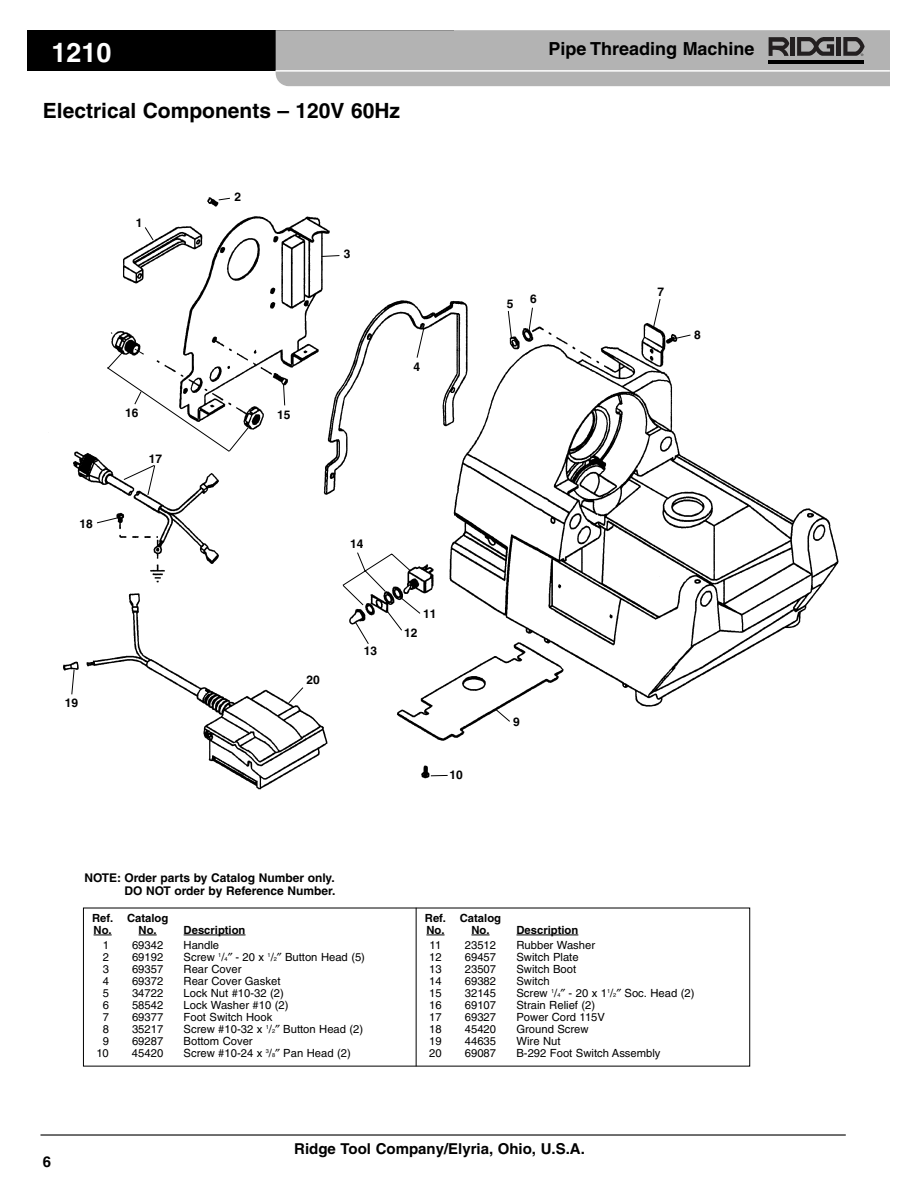
<style>
.page{position:relative;width:918px;height:1188px;background:#fff}
.page>*{position:absolute;margin:0;border:0;box-sizing:border-box;transform-origin:0 0}
.t1{font:700 27px "Helvetica";color:#fff}
.t2{font:700 21px "Helvetica";color:#000}
.t3{font:700 18px "Helvetica";color:#000}
.t4{font:700 15px "Helvetica";color:#000}
.t5{font:700 12px/13.5px "Helvetica";color:#000;text-align:right}
.t6{font:11.25px "Helvetica";color:#000}
.t7{font:700 11.25px/12px "Helvetica";color:#000}
.s1{font-size:5.7px}
</style>
<div class="page">
<hr style="left:40px;top:1134px;width:806px;height:2px;background:#000">
<img style="left:63px;top:197px;width:776px;height:593px">
<svg style="left:144px;top:226px;width:10px;height:15px"></svg>
<svg style="left:218px;top:197px;width:13px;height:4px"></svg>
<svg style="left:107px;top:255px;width:318px;height:43px"></svg>
<svg style="left:71px;top:298px;width:620px;height:479px"></svg>
<div style="left:27px;top:30px;width:427px;height:41px;background:#000"></div>
<svg style="left:276px;top:30px;width:614px;height:56px;background:#aeaeae"></svg>
<svg style="left:94px;top:935px;width:18px;height:1px"></svg>
<svg style="left:139px;top:935px;width:18px;height:1px"></svg>
<hr style="left:184px;top:935px;width:62px;height:1px;background:#000">
<svg style="left:426px;top:935px;width:19px;height:1px"></svg>
<svg style="left:471px;top:935px;width:19px;height:1px"></svg>
<hr style="left:516px;top:935px;width:62px;height:1px;background:#000">
<hr style="left:416px;top:908px;width:1px;height:158px;background:#000">
<h1 class="t1" style="left:52px;top:36px;width:62px">1210</h1>
<h3 class="t3" style="left:548px;top:37px;width:208px">Pipe Threading Machine</h3>
<h2 class="t2" style="left:43px;top:98px;width:359px">Electrical Components – 120V 60Hz</h2>
<p class="t5" style="left:136px;top:216px;width:8px">1</p>
<p class="t5" style="left:234px;top:190px;width:8px">2</p>
<p class="t5" style="left:344px;top:247px;width:8px">3</p>
<p class="t5" style="left:79px;top:517px;width:15px">18</p>
<p class="t5" style="left:65px;top:696px;width:15px">19</p>
<p class="t5" style="left:125px;top:406px;width:15px">16</p>
<p class="t5" style="left:277px;top:408px;width:15px">15</p>
<p class="t5" style="left:149px;top:452px;width:15px">17</p>
<p class="t5" style="left:306px;top:673px;width:15px">20</p>
<p class="t5" style="left:413px;top:360px;width:8px">4</p>
<p class="t5" style="left:350px;top:536px;width:15px">14</p>
<p class="t5" style="left:364px;top:644px;width:15px">13</p>
<p class="t5" style="left:423px;top:607px;width:15px">11</p>
<p class="t5" style="left:404px;top:626px;width:15px">12</p>
<p class="t5" style="left:450px;top:768px;width:15px">10</p>
<p class="t5" style="left:507px;top:296px;width:8px">5</p>
<p class="t5" style="left:530px;top:292px;width:8px">6</p>
<p class="t5" style="left:513px;top:715px;width:8px">9</p>
<p class="t5" style="left:657px;top:284px;width:8px">7</p>
<p class="t5" style="left:694px;top:328px;width:8px">8</p>
<h3 class="t4" style="left:43px;top:1153px;width:10px">6</h3>
<p class="t5" style="left:84px;top:871px;width:253px">NOTE: Order parts by Catalog Number only.<br>DO NOT order by Reference Number.</p>
<p class="t7" style="left:92px;top:912px;width:78px">Ref. Catalog<br>No. No.</p>
<p class="t7" style="left:184px;top:924px;width:63px">Description</p>
<p class="t7" style="left:425px;top:912px;width:78px">Ref. Catalog<br>No. No.</p>
<p class="t7" style="left:516px;top:924px;width:63px">Description</p>
<p class="t6" style="left:103px;top:939px;width:8px">1</p>
<p class="t6" style="left:132px;top:939px;width:33px">69342</p>
<p class="t6" style="left:184px;top:939px;width:37px">Handle</p>
<p class="t6" style="left:103px;top:951px;width:8px">2</p>
<p class="t6" style="left:132px;top:951px;width:33px">69192</p>
<p class="t6" style="left:184px;top:951px;width:183px">Screw <sup>1</sup>/<span class="s1">4</span> - 20 x <sup>1</sup>/<span class="s1">2</span> Button Head (5)</p>
<p class="t6" style="left:103px;top:963px;width:8px">3</p>
<p class="t6" style="left:132px;top:963px;width:33px">69357</p>
<p class="t6" style="left:184px;top:963px;width:59px">Rear Cover</p>
<p class="t6" style="left:103px;top:975px;width:8px">4</p>
<p class="t6" style="left:132px;top:975px;width:33px">69372</p>
<p class="t6" style="left:184px;top:975px;width:98px">Rear Cover Gasket</p>
<p class="t6" style="left:103px;top:987px;width:8px">5</p>
<p class="t6" style="left:132px;top:987px;width:33px">34722</p>
<p class="t6" style="left:184px;top:987px;width:102px">Lock Nut #10-32 (2)</p>
<p class="t6" style="left:103px;top:999px;width:8px">6</p>
<p class="t6" style="left:132px;top:999px;width:33px">58542</p>
<p class="t6" style="left:184px;top:999px;width:106px">Lock Washer #10 (2)</p>
<p class="t6" style="left:103px;top:1011px;width:8px">7</p>
<p class="t6" style="left:132px;top:1011px;width:33px">69377</p>
<p class="t6" style="left:184px;top:1011px;width:90px">Foot Switch Hook</p>
<p class="t6" style="left:103px;top:1023px;width:8px">8</p>
<p class="t6" style="left:132px;top:1023px;width:33px">35217</p>
<p class="t6" style="left:184px;top:1023px;width:181px">Screw #10-32 x <sup>1</sup>/<span class="s1">2</span> Button Head (2)</p>
<p class="t6" style="left:103px;top:1035px;width:8px">9</p>
<p class="t6" style="left:132px;top:1035px;width:33px">69287</p>
<p class="t6" style="left:184px;top:1035px;width:71px">Bottom Cover</p>
<p class="t6" style="left:96px;top:1047px;width:14px">10</p>
<p class="t6" style="left:132px;top:1047px;width:33px">45420</p>
<p class="t6" style="left:184px;top:1047px;width:169px">Screw #10-24 x <sup>3</sup>/<span class="s1">8</span> Pan Head (2)</p>
<p class="t6" style="left:430px;top:939px;width:13px">11</p>
<p class="t6" style="left:465px;top:939px;width:33px">23512</p>
<p class="t6" style="left:516px;top:939px;width:80px">Rubber Washer</p>
<p class="t6" style="left:429px;top:951px;width:14px">12</p>
<p class="t6" style="left:465px;top:951px;width:33px">69457</p>
<p class="t6" style="left:516px;top:951px;width:64px">Switch Plate</p>
<p class="t6" style="left:429px;top:963px;width:14px">13</p>
<p class="t6" style="left:465px;top:963px;width:33px">23507</p>
<p class="t6" style="left:516px;top:963px;width:61px">Switch Boot</p>
<p class="t6" style="left:429px;top:975px;width:14px">14</p>
<p class="t6" style="left:465px;top:975px;width:33px">69382</p>
<p class="t6" style="left:516px;top:975px;width:35px">Switch</p>
<p class="t6" style="left:429px;top:987px;width:14px">15</p>
<p class="t6" style="left:465px;top:987px;width:33px">32145</p>
<p class="t6" style="left:516px;top:987px;width:180px">Screw <sup>1</sup>/<span class="s1">4</span> - 20 x 1<sup>1</sup>/<span class="s1">2</span> Soc. Head (2)</p>
<p class="t6" style="left:429px;top:999px;width:14px">16</p>
<p class="t6" style="left:465px;top:999px;width:33px">69107</p>
<p class="t6" style="left:516px;top:999px;width:80px">Strain Relief (2)</p>
<p class="t6" style="left:429px;top:1011px;width:14px">17</p>
<p class="t6" style="left:465px;top:1011px;width:33px">69327</p>
<p class="t6" style="left:516px;top:1011px;width:90px">Power Cord 115V</p>
<p class="t6" style="left:429px;top:1023px;width:14px">18</p>
<p class="t6" style="left:465px;top:1023px;width:33px">45420</p>
<p class="t6" style="left:516px;top:1023px;width:74px">Ground Screw</p>
<p class="t6" style="left:429px;top:1035px;width:14px">19</p>
<p class="t6" style="left:465px;top:1035px;width:33px">44635</p>
<p class="t6" style="left:516px;top:1035px;width:46px">Wire Nut</p>
<p class="t6" style="left:429px;top:1047px;width:14px">20</p>
<p class="t6" style="left:465px;top:1047px;width:33px">69087</p>
<p class="t6" style="left:516px;top:1047px;width:146px">B-292 Foot Switch Assembly</p>
<h3 class="t4" style="left:294px;top:1140px;width:292px">Ridge Tool Company/Elyria, Ohio, U.S.A.</h3>
</div>
